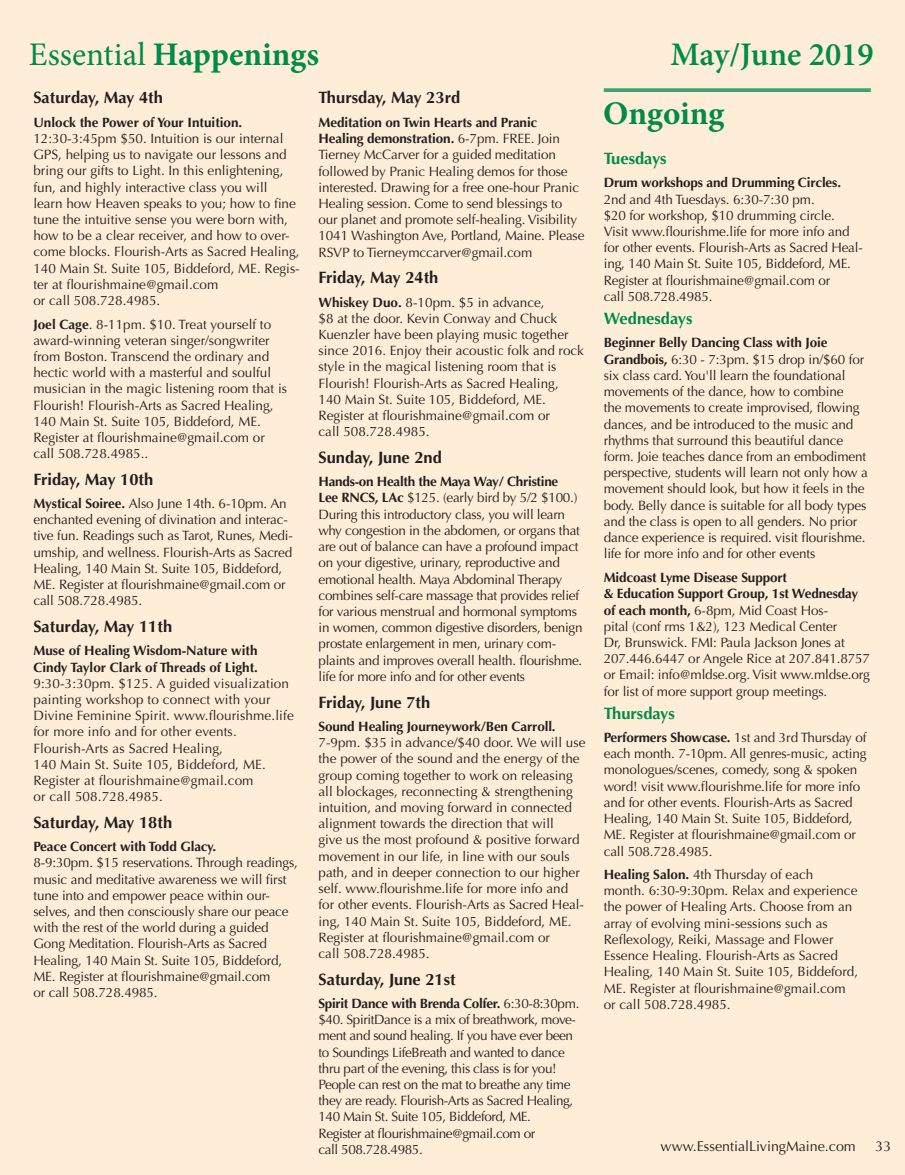
<style>
.page{position:relative;width:905px;height:1175px;background:#fff}
.page>*{position:absolute;margin:0;border:0;box-sizing:border-box;transform-origin:0 0}
.t1{font:700 33px "Minion Pro";letter-spacing:-.005em;color:#008b46}
.t2{font:600 33px "Minion Pro";color:#008b46}
.t3{font:700 16.5px "Optima";color:#231f20}
.t4{font:700 16.5px "Optima";color:#008b46}
.t5{font:14.25px "Optima";color:#231f20}
.t6{font:13.5px/16.2px "Optima";letter-spacing:-.01em;color:#231f20}
.t7{font:13.5px/16.2px "Optima";letter-spacing:-.03em;color:#231f20}
.t8{font:13.5px/16.2px "Optima";letter-spacing:.01em;color:#231f20}
.t9{font:700 13.5px/16.5px "Optima";letter-spacing:-.01em;color:#231f20}
.s1{font-weight:400}
.s2{font-weight:700}
</style>
<div class="page">
<div style="left:0;top:0;width:904px;height:1174px;background:#feedd7"></div>
<svg style="left:603px;top:88px;width:267px;height:4px"></svg>
<h1 class="t1" style="left:29px;top:31px;width:292px"><span class="s1">Essential</span> Happenings</h1>
<p class="t3" style="left:33px;top:88px;width:131px">Saturday, May 4th</p>
<p class="t9" style="left:33px;top:114px;width:210px">Unlock the Power of Your Intuition.</p>
<p class="t6" style="left:33px;top:130px;width:268px">12:30-3:45pm $50. Intuition is our internal GPS, helping us to navigate our lessons and bring our gifts to Light. In this enlightening, fun, and highly interactive class you will learn how Heaven speaks to you; how to fine tune the intuitive sense you were born with, how to be a clear receiver, and how to over&shy;come blocks. Flourish-Arts as Sacred Healing, 140 Main St. Suite 105, Biddeford, ME. Regis&shy;ter at flourishmaine@gmail.com<br>or call 508.728.4985.</p>
<p class="t6" style="left:33px;top:316px;width:255px"><span class="s2">Joel Cage</span>. 8-11pm. $10. Treat yourself to award-winning veteran singer/songwriter from Boston. Transcend the ordinary and hectic world with a masterful and soulful musician in the magic listening room that is Flourish! Flourish-Arts as Sacred Healing, 140 Main St. Suite 105, Biddeford, ME.<br>Register at flourishmaine@gmail.com or call 508.728.4985..</p>
<p class="t3" style="left:33px;top:469px;width:121px">Friday, May 10th</p>
<p class="t6" style="left:33px;top:495px;width:261px"><span class="s2">Mystical Soiree.</span> Also June 14th. 6-10pm. An enchanted evening of divination and interac&shy;tive fun. Readings such as Tarot, Runes, Medi&shy;umship, and wellness. Flourish-Arts as Sacred Healing, 140 Main St. Suite 105, Biddeford, ME. Register at flourishmaine@gmail.com or call 508.728.4985.</p>
<p class="t3" style="left:33px;top:616px;width:140px">Saturday, May 11th</p>
<p class="t9" style="left:33px;top:642px;width:226px">Muse of Healing Wisdom-Nature with<br>Cindy Taylor Clark of Threads of Light.</p>
<p class="t8" style="left:33px;top:675px;width:262px">9:30-3:30pm. $125. A guided visualization painting workshop to connect with your Divine Feminine Spirit. www.flourishme.life for more info and for other events.<br>Flourish-Arts as Sacred Healing,<br>140 Main St. Suite 105, Biddeford, ME.<br>Register at flourishmaine@gmail.com<br>or call 508.728.4985.</p>
<p class="t3" style="left:33px;top:812px;width:140px">Saturday, May 18th</p>
<p class="t9" style="left:33px;top:838px;width:184px">Peace Concert with Todd Glacy.</p>
<p class="t6" style="left:33px;top:854px;width:266px">8-9:30pm. $15 reservations. Through readings, music and meditative awareness we will first tune into and empower peace within our&shy;selves, and then consciously share our peace with the rest of the world during a guided Gong Meditation. Flourish-Arts as Sacred Healing, 140 Main St. Suite 105, Biddeford, ME. Register at flourishmaine@gmail.com<br>or call 508.728.4985.</p>
<p class="t3" style="left:318px;top:88px;width:143px">Thursday, May 23rd</p>
<p class="t6" style="left:318px;top:114px;width:267px"><span class="s2">Meditation on Twin Hearts and Pranic Healing demonstration.</span> 6-7pm. FREE. Join Tierney McCarver for a guided meditation followed by Pranic Healing demos for those interested. Drawing for a free one-hour Pranic Healing session. Come to send blessings to our planet and promote self-healing. Visibility 1041 Washington Ave, Portland, Maine. Please RSVP to Tierneymccarver@gmail.com</p>
<p class="t3" style="left:318px;top:268px;width:121px">Friday, May 24th</p>
<p class="t6" style="left:318px;top:294px;width:267px"><span class="s2">Whiskey Duo.</span> 8-10pm. $5 in advance,<br>$8 at the door. Kevin Conway and Chuck Kuenzler have been playing music together since 2016. Enjoy their acoustic folk and rock style in the magical listening room that is Flourish! Flourish-Arts as Sacred Healing, 140 Main St. Suite 105, Biddeford, ME.<br>Register at flourishmaine@gmail.com or<br>call 508.728.4985.</p>
<p class="t3" style="left:318px;top:447px;width:125px">Sunday, June 2nd</p>
<p class="t6" style="left:318px;top:473px;width:265px"><span class="s2">Hands-on Health the Maya Way/ Christine<br>Lee RNCS, LAc</span> $125. (early bird by 5/2 $100.)<br>During this introductory class, you will learn why congestion in the abdomen, or organs that are out of balance can have a profound impact on your digestive, urinary, reproductive and emotional health. Maya Abdominal Therapy combines self-care massage that provides relief for various menstrual and hormonal symptoms in women, common digestive disorders, benign prostate enlargement in men, urinary com&shy;plaints and improves overall health. flourishme. life for more info and for other events</p>
<p class="t3" style="left:318px;top:692px;width:113px">Friday, June 7th</p>
<p class="t9" style="left:318px;top:718px;width:239px">Sound Healing Journeywork/Ben Carroll.</p>
<p class="t6" style="left:318px;top:734px;width:268px">7-9pm. $35 in advance/$40 door. We will use the power of the sound and the energy of the group coming together to work on releasing all blockages, reconnecting &amp; strengthening intuition, and moving forward in connected alignment towards the direction that will<br>give us the most profound &amp; positive forward movement in our life, in line with our souls path, and in deeper connection to our higher self. www.flourishme.life for more info and for other events. Flourish-Arts as Sacred Heal&shy;ing, 140 Main St. Suite 105, Biddeford, ME.<br>Register at flourishmaine@gmail.com or<br>call 508.728.4985.</p>
<p class="t3" style="left:318px;top:969px;width:139px">Saturday, June 21st</p>
<p class="t7" style="left:318px;top:995px;width:262px"><span class="s2">Spirit Dance with Brenda Colfer.</span> 6:30-8:30pm. $40. SpiritDance is a mix of breathwork, move&shy;ment and sound healing. If you have ever been to Soundings LifeBreath and wanted to dance thru part of the evening, this class is for you!<br>People can rest on the mat to breathe any time they are ready. Flourish-Arts as Sacred Healing, 140 Main St. Suite 105, Biddeford, ME.<br>Register at flourishmaine@gmail.com or<br>call 508.728.4985.</p>
<h1 class="t2" style="left:670px;top:32px;width:205px">May/June 2019</h1>
<h1 class="t1" style="left:603px;top:90px;width:123px">Ongoing</h1>
<p class="t4" style="left:603px;top:149px;width:64px">Tuesdays</p>
<p class="t9" style="left:603px;top:175px;width:239px">Drum workshops and Drumming Circles.</p>
<p class="t6" style="left:603px;top:191px;width:261px">2nd and 4th Tuesdays. 6:30-7:30 pm.<br>$20 for workshop, $10 drumming circle.<br>Visit www.flourishme.life for more info and for other events. Flourish-Arts as Sacred Heal&shy;ing, 140 Main St. Suite 105, Biddeford, ME.<br>Register at flourishmaine@gmail.com or<br>call 508.728.4985.</p>
<p class="t4" style="left:603px;top:309px;width:90px">Wednesdays</p>
<p class="t6" style="left:603px;top:335px;width:266px"><span class="s2">Beginner Belly Dancing Class with Joie Grandbois,</span> 6:30 - 7:3pm. $15 drop in/$60 for six class card. You'll learn the foundational movements of the dance, how to combine<br>the movements to create improvised, flowing dances, and be introduced to the music and rhythms that surround this beautiful dance form. Joie teaches dance from an embodiment perspective, students will learn not only how a movement should look, but how it feels in the body. Belly dance is suitable for all body types and the class is open to all genders. No prior dance experience is required. visit flourishme. life for more info and for other events</p>
<p class="t6" style="left:603px;top:569px;width:268px"><span class="s2">Midcoast Lyme Disease Support<br>&amp; Education Support Group, 1st Wednesday of each month,</span> 6-8pm, Mid Coast Hos-<br>pital (conf rms 1&amp;2), 123 Medical Center<br>Dr, Brunswick. FMI: Paula Jackson Jones at 207.446.6447 or Angele Rice at 207.841.8757 or Email: info@mldse.org. Visit www.mldse.org for list of more support group meetings.</p>
<p class="t4" style="left:603px;top:703px;width:73px">Thursdays</p>
<p class="t6" style="left:603px;top:729px;width:264px"><span class="s2">Performers Showcase.</span> 1st and 3rd Thursday of each month. 7-10pm. All genres-music, acting monologues/scenes, comedy, song &amp; spoken word! visit www.flourishme.life for more info and for other events. Flourish-Arts as Sacred Healing, 140 Main St. Suite 105, Biddeford, ME. Register at flourishmaine@gmail.com or call 508.728.4985.</p>
<p class="t6" style="left:603px;top:866px;width:256px"><span class="s2">Healing Salon.</span> 4th Thursday of each<br>month. 6:30-9:30pm. Relax and experience the power of Healing Arts. Choose from an array of evolving mini-sessions such as Reflexology, Reiki, Massage and Flower Essence Healing. Flourish-Arts as Sacred Healing, 140 Main St. Suite 105, Biddeford, ME. Register at flourishmaine@gmail.com or call 508.728.4985.</p>
<p class="t5" style="left:660px;top:1138px;width:197px">www.EssentialLivingMaine.com</p>
<p class="t5" style="left:875px;top:1138px;width:17px">33</p>
</div>
